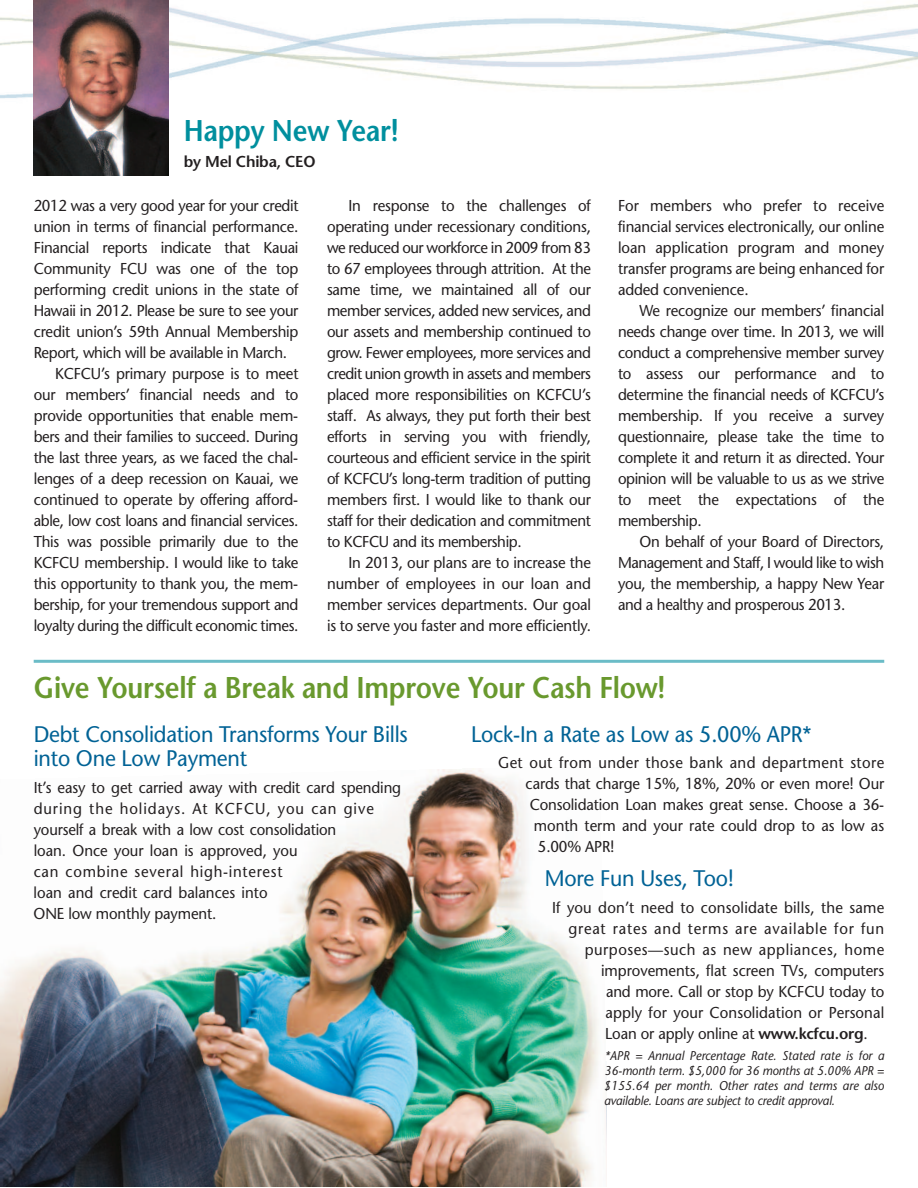
<style>
.page{position:relative;width:918px;height:1188px;background:#fff}
.page>*{position:absolute;margin:0;border:0;box-sizing:border-box;transform-origin:0 0}
.t1{font:600 30px "Stone Sans";letter-spacing:-.01em;color:#69992e;scale:.9 1}
.t2{font:600 30px "Stone Sans";letter-spacing:-.01em;color:#008f9e;scale:.9 1}
.t3{font:22.5px/24px "Stone Sans";letter-spacing:-.01em;color:#006295;scale:.95 1}
.t4{font:15.75px/21px "Stone Sans";letter-spacing:-.015em;color:#231f20;text-align:justify;scale:.95 1}
.t5{font:15.75px "Stone Sans";letter-spacing:.025em;color:#231f20;scale:.95 1}
.t6{font:15.75px "Stone Sans";letter-spacing:.01em;color:#231f20;scale:.95 1}
.t7{font:15.75px "Stone Sans";letter-spacing:.05em;color:#231f20;scale:.95 1}
.t8{font:15.75px "Stone Sans";letter-spacing:.005em;color:#231f20;scale:.95 1}
.t9{font:15.75px "Stone Sans";letter-spacing:.035em;color:#231f20;scale:.95 1}
.t10{font:600 15.75px "Stone Sans";letter-spacing:-.015em;color:#231f20}
.t11{font:italic 12.75px/15px "Stone Sans";letter-spacing:-.01em;color:#231f20;text-align:justify;scale:.95 1}
.s1{font-weight:600}
</style>
<div class="page">
<img style="left:0;top:768px;width:606px;height:419px">
<img style="left:0;top:0;width:918px;height:140px">
<img style="left:34px;top:0;width:135px;height:175px">
<hr style="left:34px;top:660px;width:850px;height:3px;background:#6bbcc7">
<h1 class="t2" style="left:184px;top:119px;width:240px">Happy New Year!</h1>
<p class="t10" style="left:184px;top:155px;width:133px">by Mel Chiba, CEO</p>
<p class="t4" style="left:34px;top:197px;width:280px">2012 was a very good year for your credit</p>
<p class="t4" style="left:34px;top:218px;width:280px">union in terms of financial performance.</p>
<p class="t4" style="left:34px;top:239px;width:280px">Financial reports indicate that Kauai</p>
<p class="t4" style="left:34px;top:260px;width:280px">Community FCU was one of the top</p>
<p class="t4" style="left:34px;top:281px;width:280px">performing credit unions in the state of</p>
<p class="t4" style="left:34px;top:302px;width:280px">Hawaii in 2012. Please be sure to see your</p>
<p class="t4" style="left:34px;top:323px;width:280px">credit union’s 59th Annual Membership</p>
<p class="t4" style="left:34px;top:344px;width:268px">Report, which will be available in March.</p>
<p class="t4" style="left:55px;top:365px;width:258px">KCFCU’s primary purpose is to meet</p>
<p class="t4" style="left:34px;top:386px;width:280px">our members’ financial needs and to</p>
<p class="t4" style="left:34px;top:407px;width:280px">provide opportunities that enable mem-</p>
<p class="t4" style="left:34px;top:428px;width:280px">bers and their families to succeed. During</p>
<p class="t4" style="left:34px;top:449px;width:280px">the last three years, as we faced the chal-</p>
<p class="t4" style="left:34px;top:470px;width:280px">lenges of a deep recession on Kauai, we</p>
<p class="t4" style="left:34px;top:491px;width:280px">continued to operate by offering afford-</p>
<p class="t4" style="left:34px;top:512px;width:280px">able, low cost loans and financial services.</p>
<p class="t4" style="left:34px;top:533px;width:280px">This was possible primarily due to the</p>
<p class="t4" style="left:34px;top:554px;width:280px">KCFCU membership. I would like to take</p>
<p class="t4" style="left:34px;top:575px;width:280px">this opportunity to thank you, the mem-</p>
<p class="t4" style="left:34px;top:596px;width:280px">bership, for your tremendous support and</p>
<p class="t4" style="left:34px;top:617px;width:280px">loyalty during the difficult economic times.</p>
<p class="t4" style="left:327px;top:197px;width:279px;text-indent:22px">In response to the challenges of operating under recessionary conditions, we reduced our workforce in 2009 from 83 to 67 employees through attrition. At the same time, we maintained all of our member services, added new services, and our assets and membership continued to grow. Fewer employees, more services and credit union growth in assets and members placed more responsibilities on KCFCU’s staff. As always, they put forth their best efforts in serving you with friendly, courteous and efficient service in the spirit of KCFCU’s long-term tradition of putting members first. I would like to thank our staff for their dedication and commitment to KCFCU and its membership.</p>
<p class="t4" style="left:327px;top:554px;width:279px;text-indent:22px">In 2013, our plans are to increase the number of employees in our loan and member services departments. Our goal is to serve you faster and more efficiently.</p>
<p class="t4" style="left:618px;top:197px;width:282px">For members who prefer to receive financial services electronically, our online loan application program and money transfer programs are being enhanced for added convenience.</p>
<p class="t4" style="left:618px;top:302px;width:282px;text-indent:22px">We recognize our members’ financial needs change over time. In 2013, we will conduct a comprehensive member survey to assess our performance and to determine the financial needs of KCFCU’s membership. If you receive a survey questionnaire, please take the time to complete it and return it as directed. Your opinion will be valuable to us as we strive to meet the expectations of the membership.</p>
<p class="t4" style="left:618px;top:533px;width:282px;text-indent:22px">On behalf of your Board of Directors, Management and Staff, I would like to wish you, the membership, a happy New Year and a healthy and prosperous 2013.</p>
<h1 class="t1" style="left:34px;top:676px;width:704px">Give Yourself a Break and Improve Your Cash Flow!</h1>
<h2 class="t3" style="left:471px;top:725px;width:360px">Lock-In a Rate as Low as 5.00% APR*</h2>
<p class="t5" style="left:498px;top:757px;width:408px">Get out from under those bank and department store</p>
<p class="t4" style="left:526px;top:775px;width:379px">cards that charge 15%, 18%, 20% or even more! Our</p>
<p class="t4" style="left:530px;top:796px;width:375px">Consolidation Loan makes great sense. Choose a 36-</p>
<p class="t4" style="left:534px;top:817px;width:370px">month term and your rate could drop to as low as</p>
<p class="t4" style="left:538px;top:838px;width:82px">5.00% APR!</p>
<h2 class="t3" style="left:545px;top:869px;width:201px">More Fun Uses, Too!</h2>
<p class="t6" style="left:552px;top:901px;width:351px">If you don’t need to consolidate bills, the same</p>
<p class="t7" style="left:568px;top:922px;width:334px">great rates and terms are available for fun</p>
<p class="t9" style="left:585px;top:943px;width:317px">purposes—such as new appliances, home</p>
<p class="t4" style="left:601px;top:961px;width:299px">improvements, flat screen TVs, computers</p>
<p class="t4" style="left:606px;top:982px;width:294px">and more. Call or stop by KCFCU today to</p>
<p class="t8" style="left:606px;top:1006px;width:295px">apply for your Consolidation or Personal</p>
<p class="t4" style="left:605px;top:1024px;width:278px">Loan or apply online at <span class="s1">www.kcfcu.org</span>.</p>
<p class="t11" style="left:604px;top:1049px;width:297px">*APR = Annual Percentage Rate. Stated rate is for a 36-month term. $5,000 for 36 months at 5.00% APR = $155.64 per month. Other rates and terms are also available. Loans are subject to credit approval.</p>
<h2 class="t3" style="left:34px;top:725px;width:395px">Debt Consolidation Transforms Your Bills into One Low Payment</h2>
<p class="t4" style="left:34px;top:778px;width:388px;text-align:left">It’s easy to get carried away with credit card spending during the holidays. At KCFCU, you can give yourself a break with a low cost consolidation<br>loan. Once your loan is approved, you<br>can combine several high-interest<br>loan and credit card balances into<br>ONE low monthly payment.</p>
</div>
